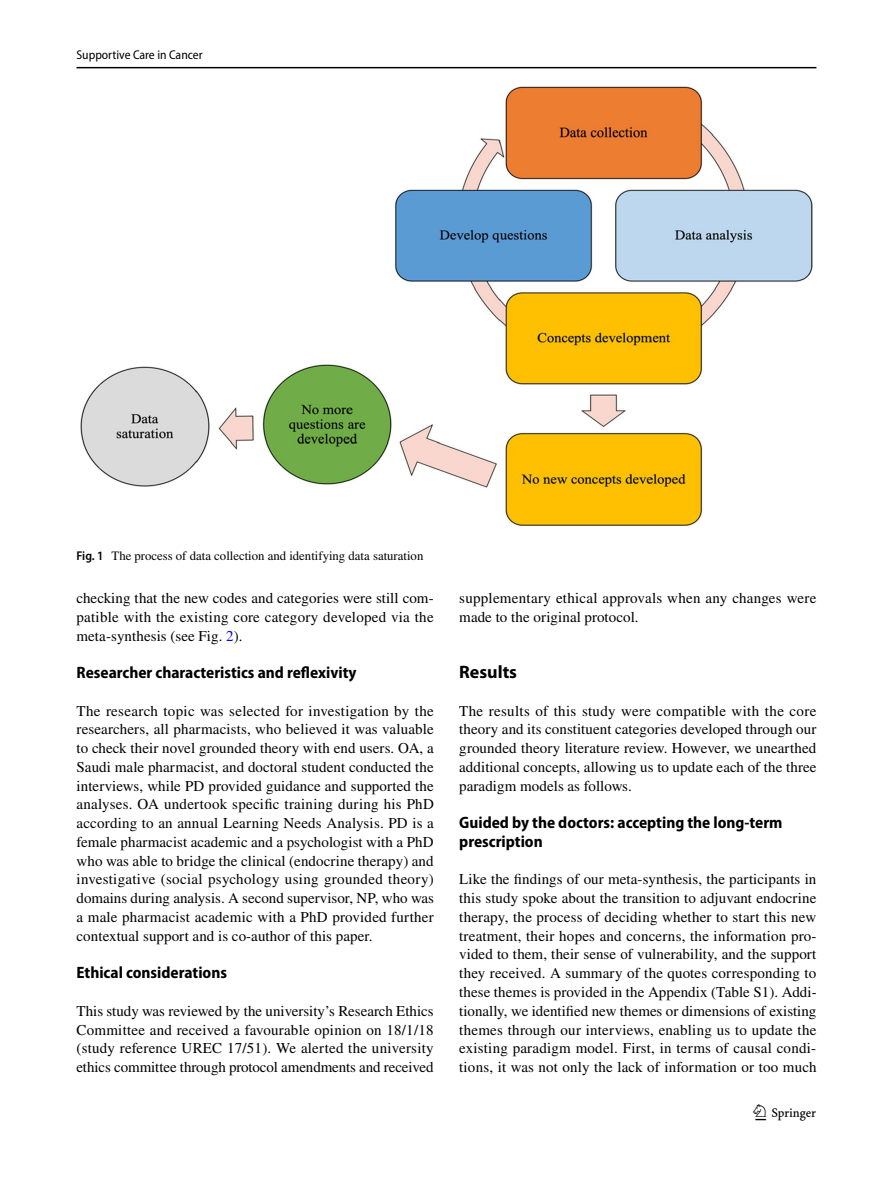
<style>
.page{position:relative;width:893px;height:1187px;background:#fff}
.page>*{position:absolute;margin:0;border:0;box-sizing:border-box;transform-origin:0 0}
.t1{font:22.5px "Springnew Regular 3";color:#000}
.t2{font:700 18px "Myriad Pro";color:#000}
.t3{font:700 semi-condensed 16.5px/18.8px "Myriad Pro";color:#000}
.t4{font:15px/18.8px "STIX";letter-spacing:.005em;color:#000;text-align:justify}
.t5{font:12.75px "STIX";color:#000}
.t6{font:semi-condensed 12.75px "Myriad Pro";color:#000}
.s1{font-family:"Myriad Pro";font-weight:600;font-stretch:semi-condensed}
.s2{color:#00f}
</style>
<div class="page">
<hr style="left:77px;top:67px;width:739px;height:1px;background:#000">
<img style="left:81px;top:87px;width:731px;height:438px">
<p class="t6" style="left:77px;top:48px;width:128px">Supportive Care in Cancer</p>
<p class="t5" style="left:77px;top:547px;width:348px"><span class="s1">Fig. 1</span> The process of data collection and identifying data saturation</p>
<p class="t4" style="left:77px;top:589px;width:359px">checking that the new codes and categories were still com&shy;patible with the existing core category developed via the meta-synthesis (see Fig. <span class="s2">2</span>).</p>
<p class="t3" style="left:77px;top:663px;width:282px">Researcher characteristics and reflexivity</p>
<p class="t4" style="left:77px;top:702px;width:359px">The research topic was selected for investigation by the researchers, all pharmacists, who believed it was valuable to check their novel grounded theory with end users. OA, a Saudi male pharmacist, and doctoral student conducted the interviews, while PD provided guidance and supported the analyses. OA undertook specific training during his PhD according to an annual Learning Needs Analysis. PD is a female pharmacist academic and a psychologist with a PhD who was able to bridge the clinical (endocrine therapy) and investigative (social psychology using grounded theory) domains during analysis. A second supervisor, NP, who was a male pharmacist academic with a PhD provided further contextual support and is co-author of this paper.</p>
<p class="t3" style="left:77px;top:963px;width:152px">Ethical considerations</p>
<p class="t4" style="left:77px;top:1002px;width:359px">This study was reviewed by the university’s Research Ethics Committee and received a favourable opinion on 18/1/18 (study reference UREC 17/51). We alerted the university ethics committee through protocol amendments and received</p>
<p class="t4" style="left:459px;top:589px;width:359px">supplementary ethical approvals when any changes were made to the original protocol.</p>
<p class="t2" style="left:459px;top:660px;width:59px">Results</p>
<p class="t4" style="left:459px;top:702px;width:359px">The results of this study were compatible with the core theory and its constituent categories developed through our grounded theory literature review. However, we unearthed additional concepts, allowing us to update each of the three paradigm models as follows.</p>
<p class="t3" style="left:459px;top:813px;width:325px">Guided by the doctors: accepting the long‑term prescription</p>
<p class="t4" style="left:459px;top:871px;width:359px">Like the findings of our meta-synthesis, the participants in this study spoke about the transition to adjuvant endocrine therapy, the process of deciding whether to start this new treatment, their hopes and concerns, the information pro&shy;vided to them, their sense of vulnerability, and the support they received. A summary of the quotes corresponding to these themes is provided in the Appendix (Table S1). Addi&shy;tionally, we identified new themes or dimensions of existing themes through our interviews, enabling us to update the existing paradigm model. First, in terms of causal condi&shy;tions, it was not only the lack of information or too much</p>
<h1 class="t1" style="left:755px;top:1104px;width:62px">1 3</h1>
</div>
